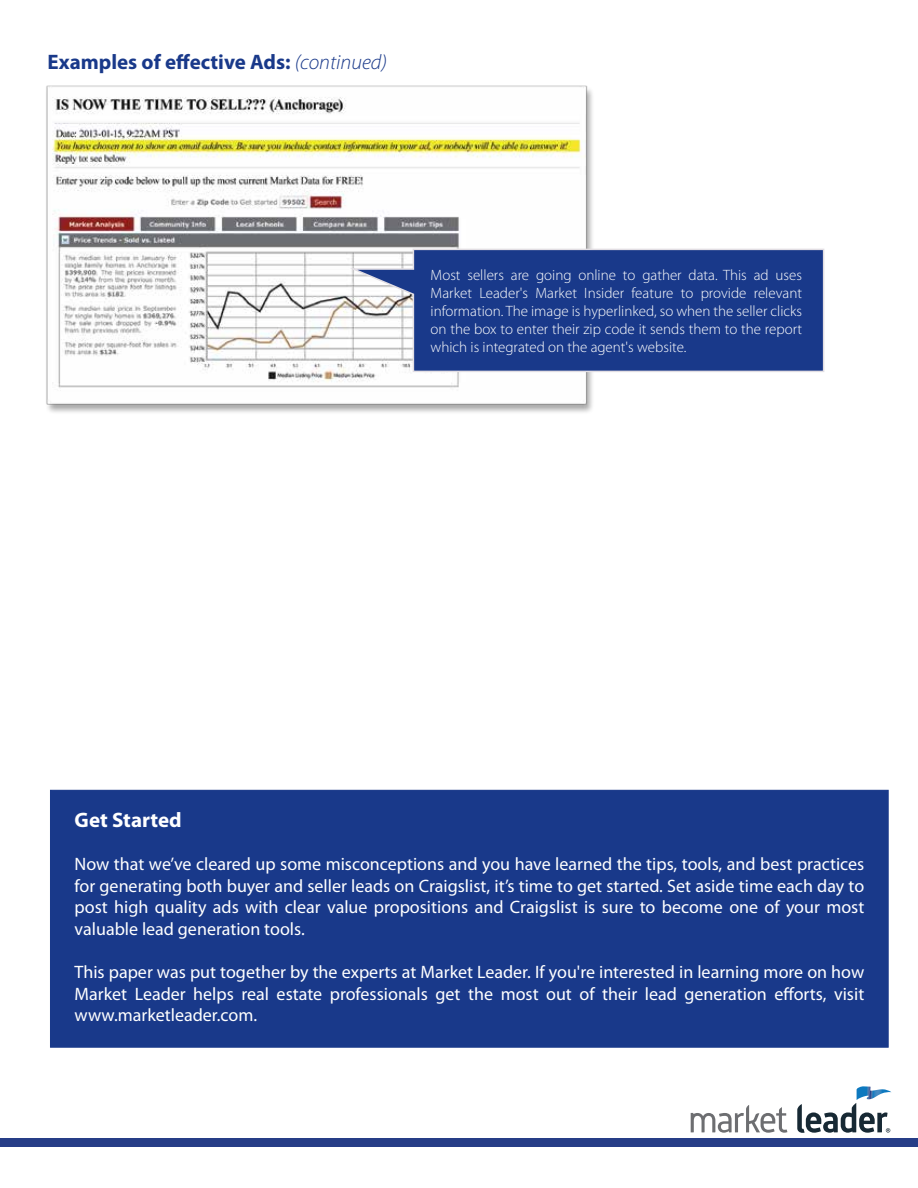
<style>
.page{position:relative;width:918px;height:1188px;background:#fff}
.page>*{position:absolute;margin:0;border:0;box-sizing:border-box;transform-origin:0 0}
.t1{font:700 21px "Myriad Pro";color:#19398a}
.t2{font:700 21px "Myriad Pro";color:#fff}
.t3{font:18px/21.6px "Myriad Pro";color:#fff;text-align:justify}
.t4{font:300 15px/18px "Myriad Pro";color:#fff;text-align:justify}
.s1{font-weight:300;font-style:italic}
</style>
<div class="page">
<div style="left:0;top:1138px;width:918px;height:10px;background:#263d87"></div>
<svg style="left:691px;top:1105px;width:96px;height:28px"></svg>
<svg style="left:797px;top:1089px;width:95px;height:44px"></svg>
<div style="left:50px;top:790px;width:839px;height:258px;background:#19398a;border:1px solid #19398a"></div>
<img style="left:46px;top:85px;width:547px;height:328px">
<svg style="left:346px;top:248px;width:479px;height:125px;background:#3b5699"></svg>
<p class="t1" style="left:48px;top:50px;width:341px">Examples of effective Ads: <span class="s1">(continued)</span></p>
<p class="t4" style="left:431px;top:266px;width:373px">Most sellers are going online to gather data. This ad uses Market Leader's Market Insider feature to provide relevant information. The image is hyperlinked, so when the seller clicks on the box to enter their zip code it sends them to the report which is integrated on the agent's website.</p>
<p class="t2" style="left:75px;top:808px;width:109px">Get Started</p>
<p class="t3" style="left:75px;top:854px;width:791px">Now that we’ve cleared up some misconceptions and you have learned the tips, tools, and best practices for generating both buyer and seller leads on Craigslist, it’s time to get started. Set aside time each day to post high quality ads with clear value propositions and Craigslist is sure to become one of your most valuable lead generation tools.</p>
<p class="t3" style="left:75px;top:962px;width:791px">This paper was put together by the experts at Market Leader. If you're interested in learning more on how Market Leader helps real estate professionals get the most out of their lead generation efforts, visit www.marketleader.com.</p>
</div>
